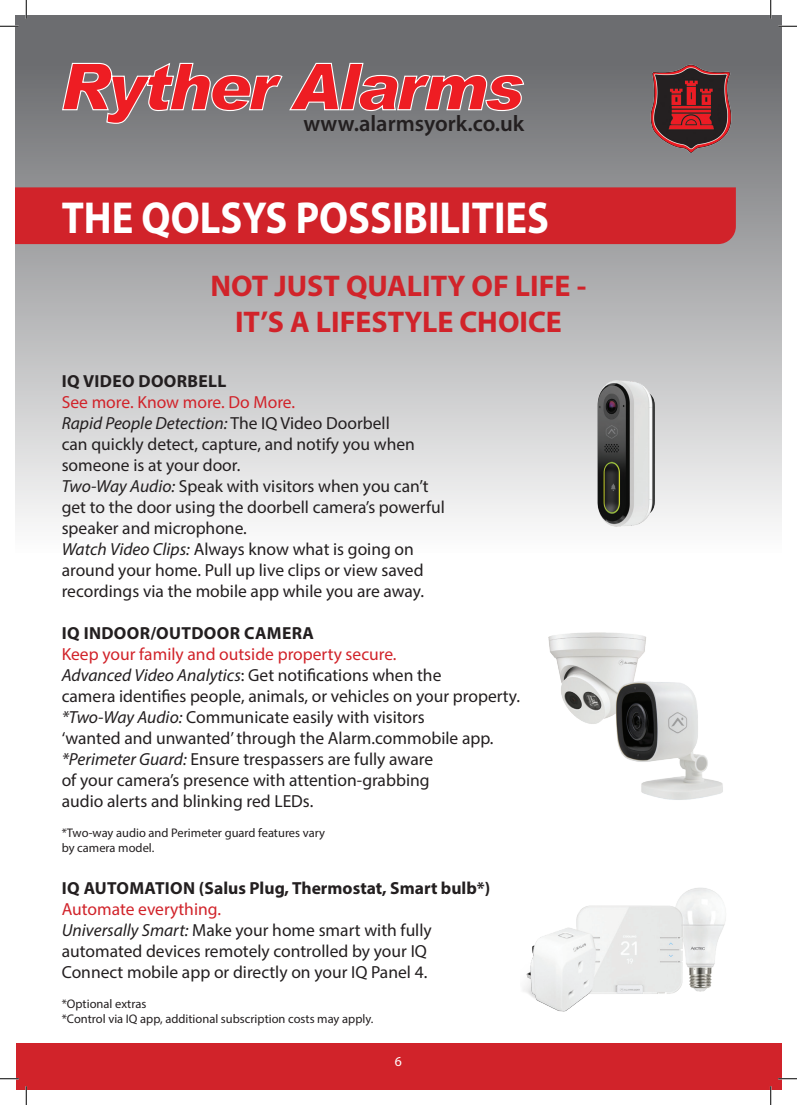
<style>
.page{position:relative;width:797px;height:1105px;background:#fff}
.page>*{position:absolute;margin:0;border:0;box-sizing:border-box;transform-origin:0 0}
.t1{font:700 45px "Myriad Pro";color:#fff;scale:.9 1}
.t2{font:700 30px "Myriad Pro";color:#d1232a}
.t3{font:600 22.5px "Myriad Pro";color:#231f20}
.t4{font:17.5px "Myriad Pro";color:#231f20}
.t5{font:17.5px "Myriad Pro";color:#d1232a}
.t6{font:700 17.5px "Myriad Pro";color:#231f20}
.t7{font:italic 17.5px "Myriad Pro";color:#231f20}
.t8{font:700 17.5px "Myriad Pro";letter-spacing:.02em;color:#231f20}
.t9{font:13.75px "Myriad Pro";color:#fff}
.t10{font:12.5px "Myriad Pro";color:#231f20}
.s1{font-style:normal}
.s2{font-style:italic}
</style>
<div class="page">
<div style="left:16px;top:16px;width:765px;height:536px;background:linear-gradient(to bottom,#606164,#fcfcfc)"></div>
<div style="left:16px;top:1043px;width:765px;height:46px;background:#d1232a"></div>
<svg style="left:62px;top:62px;width:462px;height:62px;background:#aa6367"></svg>
<div style="left:16px;top:187px;width:720px;height:57px;background:#d1232a"></div>
<img style="left:646px;top:62px;width:89px;height:94px">
<img style="left:521px;top:371px;width:215px;height:641px">
<svg style="left:0;top:25px;width:19px;height:2px"></svg>
<svg style="left:778px;top:25px;width:19px;height:2px"></svg>
<svg style="left:0;top:1078px;width:19px;height:1px"></svg>
<svg style="left:778px;top:1078px;width:19px;height:1px"></svg>
<svg style="left:25px;top:0;width:2px;height:19px"></svg>
<svg style="left:25px;top:1086px;width:2px;height:19px"></svg>
<svg style="left:770px;top:0;width:1px;height:19px"></svg>
<svg style="left:770px;top:1086px;width:1px;height:19px"></svg>
<p class="t3" style="left:303px;top:109px;width:222px">www.alarmsyork.co.uk</p>
<p class="t1" style="left:62px;top:188px;width:543px">THE QOLSYS POSSIBILITIES</p>
<p class="t2" style="left:211px;top:266px;width:377px">NOT JUST QUALITY OF LIFE -</p>
<p class="t2" style="left:235px;top:302px;width:328px">IT’S A LIFESTYLE CHOICE</p>
<p class="t8" style="left:62px;top:369px;width:166px">IQ VIDEO DOORBELL</p>
<p class="t5" style="left:62px;top:391px;width:235px">See more. Know more. Do More.</p>
<p class="t7" style="left:62px;top:412px;width:329px">Rapid People Detection: <span class="s1">The IQ Video Doorbell</span></p>
<p class="t4" style="left:62px;top:433px;width:355px">can quickly detect, capture, and notify you when</p>
<p class="t4" style="left:62px;top:454px;width:180px">someone is at your door.</p>
<p class="t4" style="left:62px;top:475px;width:368px"><span class="s2">Two-Way Audio:</span> Speak with visitors when you can’t</p>
<p class="t4" style="left:62px;top:496px;width:385px">get to the door using the doorbell camera’s powerful</p>
<p class="t4" style="left:62px;top:517px;width:187px">speaker and microphone.</p>
<p class="t4" style="left:62px;top:538px;width:354px"><span class="s2">Watch Video Clips:</span> Always know what is going on</p>
<p class="t4" style="left:62px;top:559px;width:363px">around your home. Pull up live clips or view saved</p>
<p class="t4" style="left:62px;top:580px;width:364px">recordings via the mobile app while you are away.</p>
<p class="t8" style="left:62px;top:621px;width:254px">IQ INDOOR/OUTDOOR CAMERA</p>
<p class="t5" style="left:62px;top:643px;width:336px">Keep your family and outside property secure.</p>
<p class="t4" style="left:62px;top:664px;width:381px"><span class="s2">Advanced Video Analytics</span>: Get notifications when the</p>
<p class="t4" style="left:62px;top:685px;width:460px">camera identifies people, animals, or vehicles on your property.</p>
<p class="t4" style="left:62px;top:706px;width:364px"><span class="s2">*Two-Way Audio:</span> Communicate easily with visitors</p>
<p class="t4" style="left:62px;top:727px;width:433px">‘wanted and unwanted’ through the Alarm.commobile app.</p>
<p class="t4" style="left:62px;top:748px;width:373px"><span class="s2">*Perimeter Guard:</span> Ensure trespassers are fully aware</p>
<p class="t4" style="left:62px;top:769px;width:369px">of your camera’s presence with attention-grabbing</p>
<p class="t4" style="left:62px;top:790px;width:253px">audio alerts and blinking red LEDs.</p>
<p class="t10" style="left:62px;top:825px;width:265px">*Two-way audio and Perimeter guard features vary</p>
<p class="t10" style="left:62px;top:840px;width:94px">by camera model.</p>
<p class="t6" style="left:62px;top:876px;width:430px">IQ AUTOMATION (Salus Plug, Thermostat, Smart bulb*)</p>
<p class="t5" style="left:62px;top:898px;width:161px">Automate everything.</p>
<p class="t4" style="left:62px;top:919px;width:371px"><span class="s2">Universally Smart:</span> Make your home smart with fully</p>
<p class="t4" style="left:62px;top:940px;width:367px">automated devices remotely controlled by your IQ</p>
<p class="t4" style="left:62px;top:961px;width:367px">Connect mobile app or directly on your IQ Panel 4.</p>
<p class="t10" style="left:62px;top:996px;width:86px">*Optional extras</p>
<p class="t10" style="left:62px;top:1011px;width:313px">*Control via IQ app, additional subscription costs may apply.</p>
<p class="t9" style="left:395px;top:1053px;width:9px">6</p>
</div>
